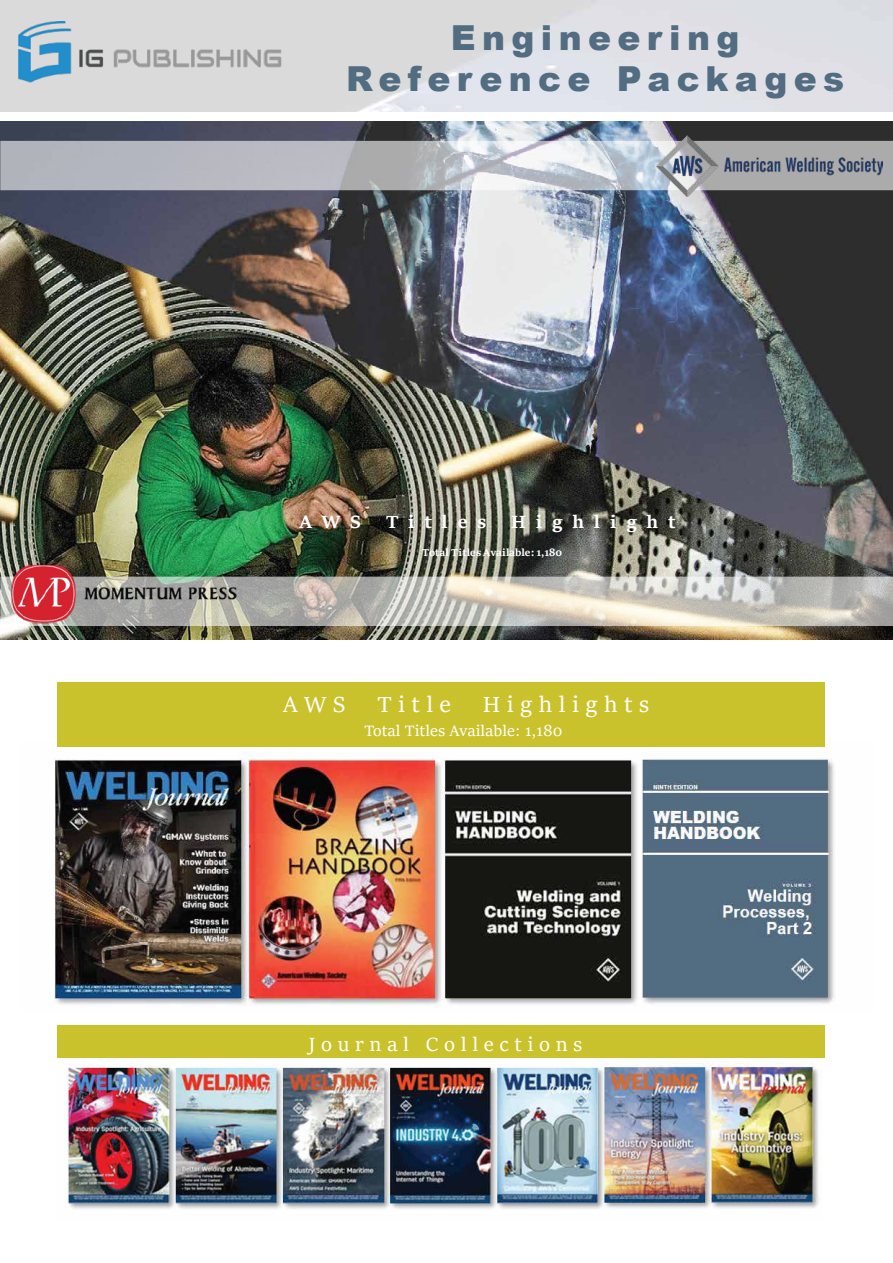
<style>
.page{position:relative;width:893px;height:1263px;background:#fff}
.page>*{position:absolute;margin:0;border:0;box-sizing:border-box;transform-origin:0 0}
.t1{font:900 34.5px/41.5px "Arial";letter-spacing:.18em;color:#526c81;text-align:center}
.t2{font:24px "Sitka Subheading";color:#fff}
.t3{font:21px "Sitka Subheading";color:#fff}
.t4{font:700 19.5px "Sitka Subheading";letter-spacing:.5em;color:#fff}
.t5{font:16.5px "Sitka Subheading";color:#fff}
.t6{font:700 11.1px "Sitka Subheading";letter-spacing:-.005em;color:#fff}
</style>
<div class="page">
<img style="left:0;top:122px;width:893px;height:518px">
<svg style="left:0;top:141px;width:893px;height:49px;background:#bdbfc6"></svg>
<img style="left:657px;top:135px;width:226px;height:62px">
<svg style="left:265px;top:577px;width:628px;height:49px;background:#c9c5bd"></svg>
<img style="left:0;top:560px;width:265px;height:66px">
<img style="left:0;top:0;width:893px;height:112px">
<img style="left:19px;top:21px;width:278px;height:67px">
<img style="left:54px;top:752px;width:781px;height:254px">
<div style="left:57px;top:682px;width:768px;height:65px;background:#cac22d"></div>
<img style="left:67px;top:1063px;width:754px;height:146px">
<div style="left:57px;top:1025px;width:768px;height:33px;background:#cac22d"></div>
<p class="t1" style="left:346px;top:16px;width:500px">Engineering<br>Reference Packages</p>
<p class="t4" style="left:300px;top:507px;width:63px">AWS</p>
<p class="t4" style="left:386px;top:507px;width:102px">Titles</p>
<p class="t4" style="left:511px;top:507px;width:166px">Highlight</p>
<p class="t6" style="left:422px;top:544px;width:142px">Total Titles Available: 1,180</p>
<p class="t2" style="left:283px;top:686px;width:64px">A W S</p>
<p class="t2" style="left:377px;top:686px;width:75px">T i t l e</p>
<p class="t2" style="left:483px;top:686px;width:168px">H i g h l i g h t s</p>
<p class="t5" style="left:364px;top:719px;width:200px">Total Titles Available: 1,180</p>
<p class="t3" style="left:309px;top:1029px;width:275px">J o u r n a l C o l l e c t i o n s</p>
</div>
